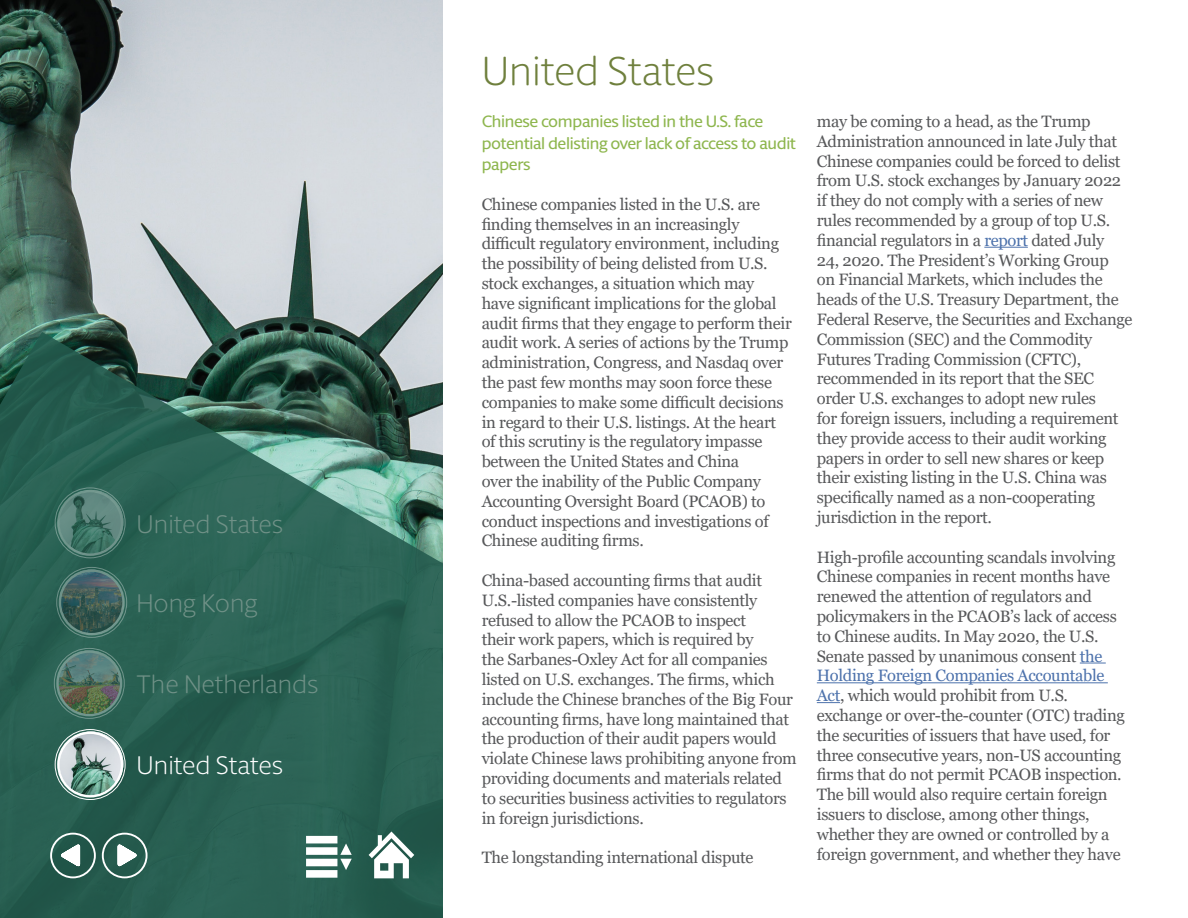
<style>
.page{position:relative;width:1188px;height:918px;background:#fff}
.page>*{position:absolute;margin:0;border:0;box-sizing:border-box;transform-origin:0 0}
.t1{font:300 40.5px "Berlingske Sans Round";letter-spacing:-.005em;color:#6f803d}
.t2{font:300 25.5px "Berlingske Sans Round";letter-spacing:-.005em;color:#709187}
.t3{font:300 25.5px "Berlingske Sans Round";letter-spacing:-.005em;color:#fff}
.t4{font:16.5px/19.8px "Georgia";letter-spacing:-.02em;color:#57585a}
.t5{font:500 16.5px/21.6px "Berlingske Sans Round";letter-spacing:-.02em;color:#8eb64e}
.s1{color:#4d72ac}
</style>
<div class="page">
<hr style="left:984px;top:247px;width:44px;height:1px;background:#4d72ac">
<svg style="left:1080px;top:663px;width:26px;height:1px"></svg>
<hr style="left:817px;top:682px;width:291px;height:1px;background:#4d72ac">
<svg style="left:817px;top:702px;width:23px;height:1px"></svg>
<img style="left:1px;top:1px;width:441px;height:331px">
<svg style="left:1px;top:332px;width:441px;height:586px;background:#336659"></svg>
<svg style="left:116px;top:840px;width:26px;height:31px"></svg>
<div style="left:102px;top:833px;width:46px;height:45px;border:2px solid #fff;border-radius:50%"></div>
<svg style="left:55px;top:840px;width:27px;height:31px"></svg>
<div style="left:50px;top:833px;width:46px;height:45px;border:2px solid #fff;border-radius:50%"></div>
<svg style="left:369px;top:832px;width:45px;height:46px"></svg>
<svg style="left:306px;top:836px;width:46px;height:42px"></svg>
<img style="left:59px;top:732px;width:64px;height:64px;border-radius:32px">
<div style="left:55px;top:729px;width:71px;height:71px;border:1px solid #fff;border-radius:50%"></div>
<div style="left:57px;top:732px;width:66px;height:66px;border:2px solid #fff;border-radius:50%"></div>
<img style="left:57px;top:650px;width:64px;height:65px;border-radius:32px">
<div style="left:54px;top:648px;width:71px;height:71px;border:1px solid #fff;border-radius:50%"></div>
<div style="left:56px;top:650px;width:66px;height:66px;border:2px solid #fff;border-radius:50%"></div>
<img style="left:59px;top:570px;width:65px;height:64px;border-radius:32px">
<div style="left:56px;top:567px;width:71px;height:71px;border:1px solid #fff;border-radius:50%"></div>
<div style="left:59px;top:569px;width:66px;height:66px;border:2px solid #fff;border-radius:50%"></div>
<img style="left:59px;top:490px;width:64px;height:64px;border-radius:32px">
<div style="left:55px;top:488px;width:71px;height:70px;border:1px solid #fff;border-radius:50%"></div>
<div style="left:57px;top:490px;width:66px;height:66px;border:2px solid #fff;border-radius:50%"></div>
<p class="t2" style="left:137px;top:506px;width:148px">United States</p>
<p class="t2" style="left:137px;top:586px;width:122px">Hong Kong</p>
<p class="t2" style="left:137px;top:667px;width:183px">The Netherlands</p>
<p class="t3" style="left:137px;top:748px;width:148px">United States</p>
<p class="t1" style="left:482px;top:43px;width:234px">United States</p>
<p class="t5" style="left:482px;top:110px;width:316px">Chinese companies listed in the U.S. face potential delisting over lack of access to audit papers</p>
<p class="t4" style="left:482px;top:194px;width:312px">Chinese companies listed in the U.S. are finding themselves in an increasingly difficult regulatory environment, including the possibility of being delisted from U.S. stock exchanges, a situation which may<br>have significant implications for the global audit firms that they engage to perform their audit work. A series of actions by the Trump administration, Congress, and Nasdaq over the past few months may soon force these companies to make some difficult decisions in regard to their U.S. listings. At the heart of this scrutiny is the regulatory impasse between the United States and China<br>over the inability of the Public Company Accounting Oversight Board (PCAOB) to conduct inspections and investigations of Chinese auditing firms.</p>
<p class="t4" style="left:482px;top:571px;width:317px">China-based accounting firms that audit U.S.-listed companies have consistently refused to allow the PCAOB to inspect<br>their work papers, which is required by<br>the Sarbanes-Oxley Act for all companies listed on U.S. exchanges. The firms, which include the Chinese branches of the Big Four accounting firms, have long maintained that the production of their audit papers would violate Chinese laws prohibiting anyone from providing documents and materials related to securities business activities to regulators in foreign jurisdictions.</p>
<p class="t4" style="left:482px;top:848px;width:273px">The longstanding international dispute</p>
<p class="t4" style="left:817px;top:112px;width:317px">may be coming to a head, as the Trump Administration announced in late July that Chinese companies could be forced to delist from U.S. stock exchanges by January 2022 if they do not comply with a series of new rules recommended by a group of top U.S. financial regulators in a <span class="s1">report</span> dated July<br>24, 2020. The President’s Working Group<br>on Financial Markets, which includes the heads of the U.S. Treasury Department, the Federal Reserve, the Securities and Exchange Commission (SEC) and the Commodity Futures Trading Commission (CFTC), recommended in its report that the SEC order U.S. exchanges to adopt new rules<br>for foreign issuers, including a requirement they provide access to their audit working papers in order to sell new shares or keep their existing listing in the U.S. China was specifically named as a non-cooperating jurisdiction in the report.</p>
<p class="t4" style="left:817px;top:547px;width:310px">High-profile accounting scandals involving Chinese companies in recent months have renewed the attention of regulators and policymakers in the PCAOB’s lack of access to Chinese audits. In May 2020, the U.S.<br>Senate passed by unanimous consent <span class="s1">the Holding Foreign Companies Accountable Act</span>, which would prohibit from U.S. exchange or over-the-counter (OTC) trading the securities of issuers that have used, for three consecutive years, non-US accounting firms that do not permit PCAOB inspection.<br>The bill would also require certain foreign issuers to disclose, among other things, whether they are owned or controlled by a foreign government, and whether they have</p>
</div>
